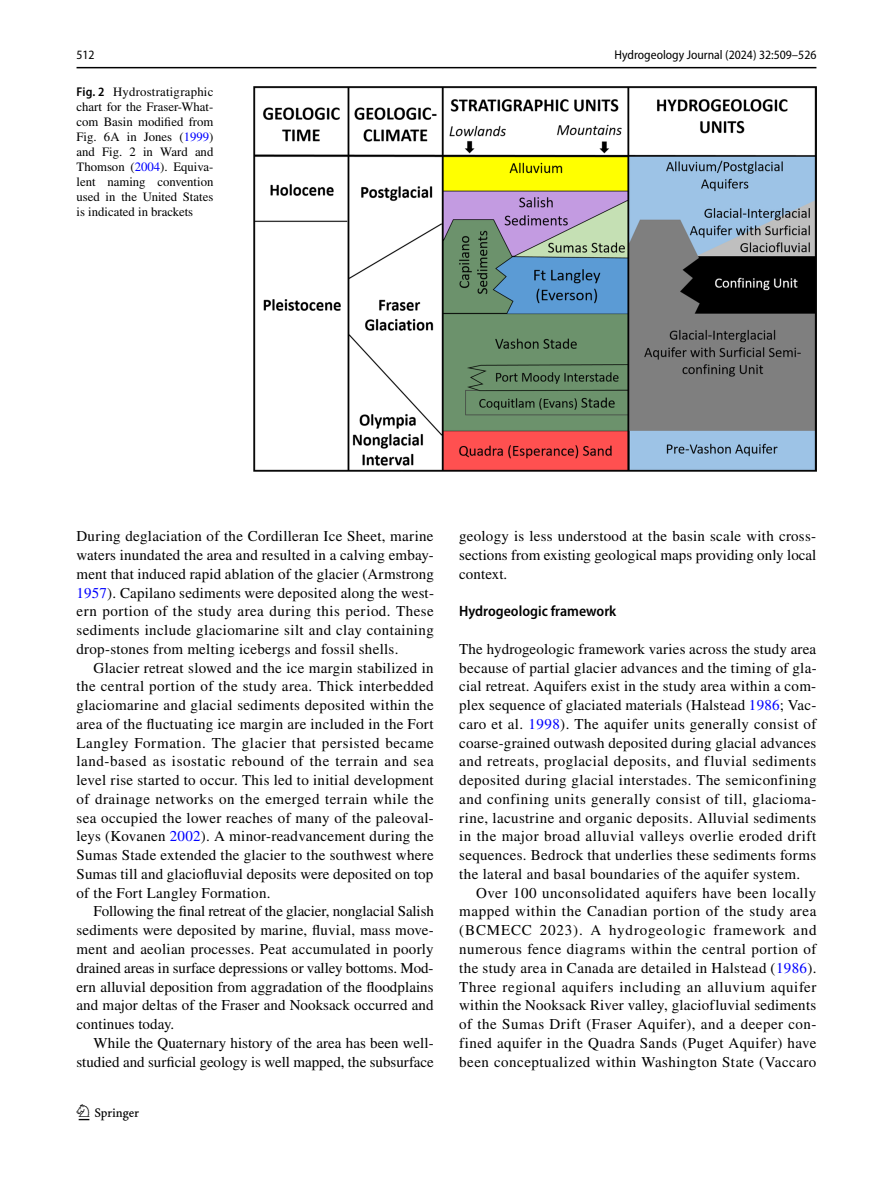
<style>
.page{position:relative;width:893px;height:1187px;background:#fff}
.page>*{position:absolute;margin:0;border:0;box-sizing:border-box;transform-origin:0 0}
.t1{font:22.5px "Springnew Regular 2";color:#000}
.t2{font:15px/18.8px "STIX";letter-spacing:.01em;color:#000;text-align:justify}
.t3{font:600 semi-condensed 15px "Myriad Pro";color:#000}
.t4{font:12.75px/15px "STIX";color:#000;text-align:justify}
.t5{font:semi-condensed 12.75px "Myriad Pro";color:#000}
.s1{font-family:"Myriad Pro";font-weight:600;font-stretch:semi-condensed}
.s2{color:#00f}
</style>
<div class="page">
<hr style="left:77px;top:67px;width:739px;height:1px;background:#000">
<img style="left:253px;top:87px;width:563px;height:384px">
<p class="t5" style="left:77px;top:48px;width:20px">512</p>
<p class="t5" style="left:615px;top:48px;width:203px">Hydrogeology Journal (2024) 32:509–526</p>
<p class="t4" style="left:77px;top:85px;width:138px"><span class="s1">Fig. 2</span> Hydrostratigraphic chart for the Fraser-What&shy;com Basin modified from Fig. 6A in Jones (<span class="s2">1999</span>) and Fig. 2 in Ward and Thomson (<span class="s2">2004</span>). Equiva&shy;lent naming convention used in the United States is indicated in brackets</p>
<p class="t2" style="left:77px;top:528px;width:359px">During deglaciation of the Cordilleran Ice Sheet, marine waters inundated the area and resulted in a calving embay&shy;ment that induced rapid ablation of the glacier (Armstrong <span class="s2">1957</span>). Capilano sediments were deposited along the west&shy;ern portion of the study area during this period. These sediments include glaciomarine silt and clay containing drop-stones from melting icebergs and fossil shells.</p>
<p class="t2" style="left:77px;top:659px;width:359px;text-indent:17px">Glacier retreat slowed and the ice margin stabilized in the central portion of the study area. Thick interbedded glaciomarine and glacial sediments deposited within the area of the fluctuating ice margin are included in the Fort Langley Formation. The glacier that persisted became land-based as isostatic rebound of the terrain and sea level rise started to occur. This led to initial development of drainage networks on the emerged terrain while the sea occupied the lower reaches of many of the paleoval&shy;leys (Kovanen <span class="s2">2002</span>). A minor-readvancement during the Sumas Stade extended the glacier to the southwest where Sumas till and glaciofluvial deposits were deposited on top of the Fort Langley Formation.</p>
<p class="t2" style="left:77px;top:903px;width:359px;text-indent:17px">Following the final retreat of the glacier, nonglacial Salish sediments were deposited by marine, fluvial, mass move&shy;ment and aeolian processes. Peat accumulated in poorly drained areas in surface depressions or valley bottoms. Mod&shy;ern alluvial deposition from aggradation of the floodplains and major deltas of the Fraser and Nooksack occurred and continues today.</p>
<p class="t2" style="left:77px;top:1034px;width:359px;text-align:right">While the Quaternary history of the area has been well&shy;studied and surficial geology is well mapped, the subsurface</p>
<h1 class="t1" style="left:79px;top:1104px;width:62px">1 3</h1>
<p class="t2" style="left:459px;top:528px;width:359px">geology is less understood at the basin scale with cross&shy;sections from existing geological maps providing only local context.</p>
<p class="t3" style="left:459px;top:603px;width:159px">Hydrogeologic framework</p>
<p class="t2" style="left:459px;top:640px;width:359px">The hydrogeologic framework varies across the study area because of partial glacier advances and the timing of gla&shy;cial retreat. Aquifers exist in the study area within a com&shy;plex sequence of glaciated materials (Halstead <span class="s2">1986</span>; Vac&shy;caro et al. <span class="s2">1998</span>). The aquifer units generally consist of coarse-grained outwash deposited during glacial advances and retreats, proglacial deposits, and fluvial sediments deposited during glacial interstades. The semiconfining and confining units generally consist of till, glacioma&shy;rine, lacustrine and organic deposits. Alluvial sediments in the major broad alluvial valleys overlie eroded drift sequences. Bedrock that underlies these sediments forms the lateral and basal boundaries of the aquifer system.</p>
<p class="t2" style="left:459px;top:884px;width:359px;text-indent:17px">Over 100 unconsolidated aquifers have been locally mapped within the Canadian portion of the study area (BCMECC 2023). A hydrogeologic framework and numerous fence diagrams within the central portion of the study area in Canada are detailed in Halstead (<span class="s2">1986</span>).<br>Three regional aquifers including an alluvium aquifer within the Nooksack River valley, glaciofluvial sediments of the Sumas Drift (Fraser Aquifer), and a deeper con&shy;fined aquifer in the Quadra Sands (Puget Aquifer) have been conceptualized within Washington State (Vaccaro</p>
</div>
